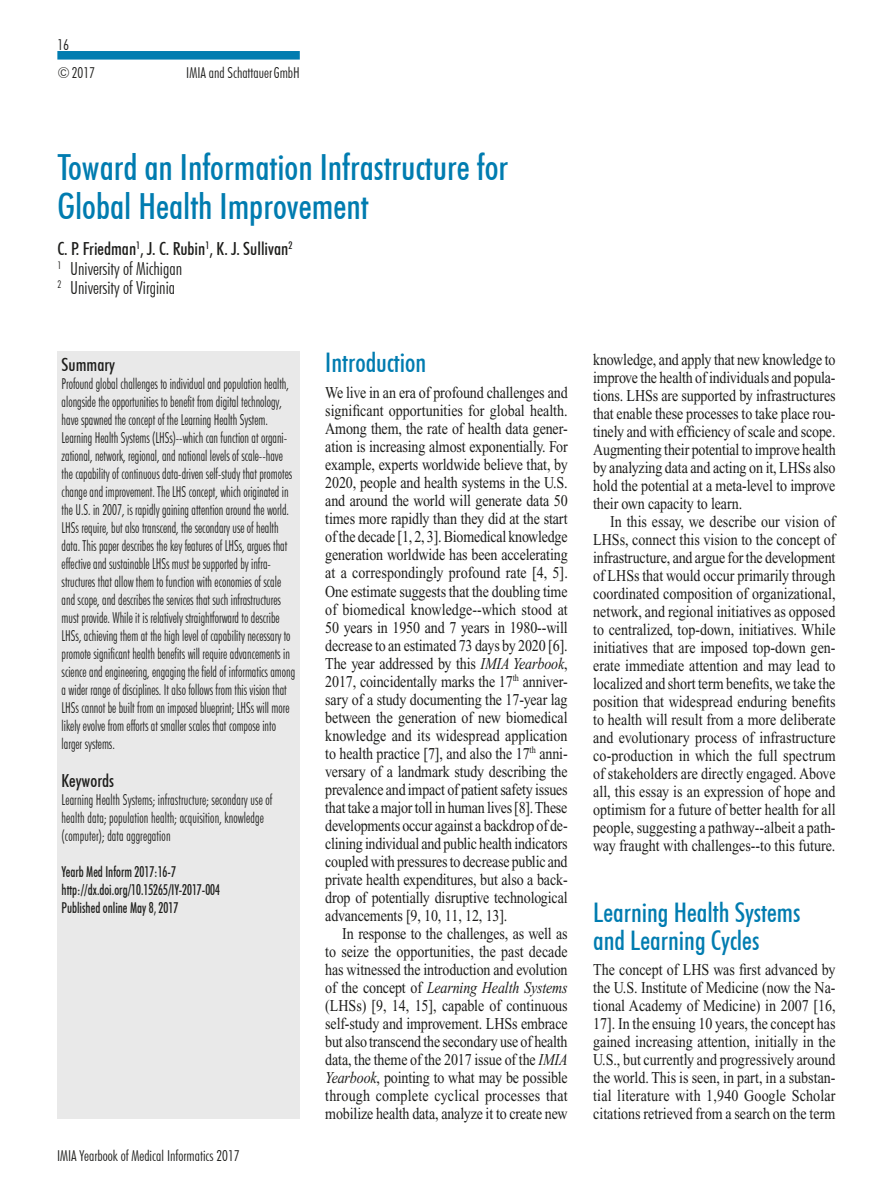
<style>
.page{position:relative;width:893px;height:1191px;background:#fff}
.page>*{position:absolute;margin:0;border:0;box-sizing:border-box;transform-origin:0 0}
.t1{font:500 condensed 36px/39px "Futura BT";color:#007cb0}
.t2{font:500 condensed 27px/28.5px "Futura BT";color:#007cb0}
.t3{font:300 condensed 18px/19.5px "Futura BT";color:#1d1d1b}
.t4{font:500 condensed 18px "Futura BT";color:#1d1d1b}
.t5{font:16.5px/18px "Times";letter-spacing:-.01em;color:#1d1d1b;text-align:justify;scale:.85 1}
.t6{font:300 condensed 15px/18px "Futura BT";color:#1d1d1b;scale:.85 1}
.t7{font:500 condensed 15px/18px "Futura BT";color:#1d1d1b;scale:.85 1}
.t8{font:300 condensed 15px "Futura BT";color:#1d1d1b}
.s1{font-weight:500}
.s2{font-style:italic}
</style>
<div class="page">
<div style="left:57px;top:51px;width:243px;height:9px;background:#007cb0"></div>
<div style="left:57px;top:351px;width:243px;height:767px;background:#e9e9e9"></div>
<p class="t8" style="left:57px;top:35px;width:13px">16</p>
<p class="t8" style="left:57px;top:63px;width:39px">©2017</p>
<p class="t8" style="left:186px;top:63px;width:115px">IMIA and SchattauerGmbH</p>
<h1 class="t1" style="left:57px;top:148px;width:452px">Toward an Information Infrastructure for<br>Global Health Improvement</h1>
<p class="t3" style="left:57px;top:239px;width:236px"><span class="s1">C. P. Friedman</span><sup>1</sup><span class="s1">, J. C. Rubin</span><sup>1</sup><span class="s1">, K. J. Sullivan</span><sup>2<br></sup><sup>1</sup> University of Michigan<br><sup>2</sup> University of Virginia</p>
<p class="t4" style="left:62px;top:354px;width:55px">Summary</p>
<p class="t6" style="left:62px;top:374px;width:276px">Profound global challenges to individual and population health, alongside the opportunities to benefit from digital technology, have spawned the concept of the Learning Health System.<br>Learning Health Systems (LHSs)--which can function at organi&shy;zational, network, regional, and national levels of scale--have the capability of continuous data-driven self-study that promotes change and improvement. The LHS concept, which originated in the U.S. in 2007, is rapidly gaining attention around the world.<br>LHSs require, but also transcend, the secondary use of health data. This paper describes the key features of LHSs, argues that effective and sustainable LHSs must be supported by infra&shy;structures that allow them to function with economies of scale and scope, and describes the services that such infrastructures must provide. While it is relatively straightforward to describe LHSs, achieving them at the high level of capability necessary to promote significant health benefits will require advancements in science and engineering, engaging the field of informatics among a wider range of disciplines. It also follows from this vision that LHSs cannot be built from an imposed blueprint; LHSs will more likely evolve from efforts at smaller scales that compose into larger systems.</p>
<p class="t4" style="left:62px;top:769px;width:54px">Keywords</p>
<p class="t6" style="left:62px;top:790px;width:249px">Learning Health Systems; infrastructure; secondary use of health data; population health; acquisition, knowledge (computer); data aggregation</p>
<p class="t7" style="left:62px;top:862px;width:188px">Yearb Med Inform 2017:16-7 http://dx.doi.org/10.15265/IY-2017-004<br>Published online May 8, 2017</p>
<p class="t8" style="left:57px;top:1146px;width:184px">IMIA Yearbook of Medical Informatics 2017</p>
<h2 class="t2" style="left:325px;top:348px;width:103px">Introduction</h2>
<p class="t5" style="left:325px;top:384px;width:287px">We live in an era of profound challenges and significant opportunities for global health.<br>Among them, the rate of health data gener&shy;ation is increasing almost exponentially. For example, experts worldwide believe that, by 2020, people and health systems in the U.S. and around the world will generate data 50 times more rapidly than they did at the start of the decade [1, 2, 3]. Biomedical knowledge generation worldwide has been accelerating at a correspondingly profound rate [4, 5].<br>One estimate suggests that the doubling time of biomedical knowledge--which stood at 50 years in 1950 and 7 years in 1980--will decrease to an estimated 73 days by 2020 [6].<br>The year addressed by this <span class="s2">IMIA Yearbook</span>, 2017, coincidentally marks the 17<sup>th</sup> anniver&shy;sary of a study documenting the 17-year lag between the generation of new biomedical knowledge and its widespread application to health practice [7], and also the 17<sup>th</sup> anni&shy;versary of a landmark study describing the prevalence and impact of patient safety issues that take a major toll in human lives [8]. These developments occur against a backdrop of de&shy;clining individual and public health indicators coupled with pressures to decrease public and private health expenditures, but also a back&shy;drop of potentially disruptive technological advancements [9, 10, 11, 12, 13].</p>
<p class="t5" style="left:325px;top:924px;width:287px;text-indent:17px">In response to the challenges, as well as to seize the opportunities, the past decade has witnessed the introduction and evolution of the concept of <span class="s2">Learning Health Systems </span>(LHSs) [9, 14, 15], capable of continuous self-study and improvement. LHSs embrace but also transcend the secondary use of health data, the theme of the 2017 issue of the <span class="s2">IMIA Yearbook</span>, pointing to what may be possible through complete cyclical processes that mobilize health data, analyze it to create new</p>
<p class="t5" style="left:593px;top:350px;width:287px">knowledge, and apply that new knowledge to improve the health of individuals and popula&shy;tions. LHSs are supported by infrastructures that enable these processes to take place rou&shy;tinely and with efficiency of scale and scope.<br>Augmenting their potential to improve health by analyzing data and acting on it, LHSs also hold the potential at a meta-level to improve their own capacity to learn.</p>
<p class="t5" style="left:593px;top:512px;width:287px;text-indent:17px">In this essay, we describe our vision of LHSs, connect this vision to the concept of infrastructure, and argue for the development of LHSs that would occur primarily through coordinated composition of organizational, network, and regional initiatives as opposed to centralized, top-down, initiatives. While initiatives that are imposed top-down gen&shy;erate immediate attention and may lead to localized and short term benefits, we take the position that widespread enduring benefits to health will result from a more deliberate and evolutionary process of infrastructure co-production in which the full spectrum of stakeholders are directly engaged. Above all, this essay is an expression of hope and optimism for a future of better health for all people, suggesting a pathway--albeit a path&shy;way fraught with challenges--to this future.</p>
<h2 class="t2" style="left:593px;top:897px;width:209px">Learning Health Systems and Learning Cycles</h2>
<p class="t5" style="left:593px;top:960px;width:287px">The concept of LHS was first advanced by the U.S. Institute of Medicine (now the Na&shy;tional Academy of Medicine) in 2007 [16, 17]. In the ensuing 10 years, the concept has gained increasing attention, initially in the U.S., but currently and progressively around the world. This is seen, in part, in a substan&shy;tial literature with 1,940 Google Scholar citations retrieved from a search on the term</p>
</div>
